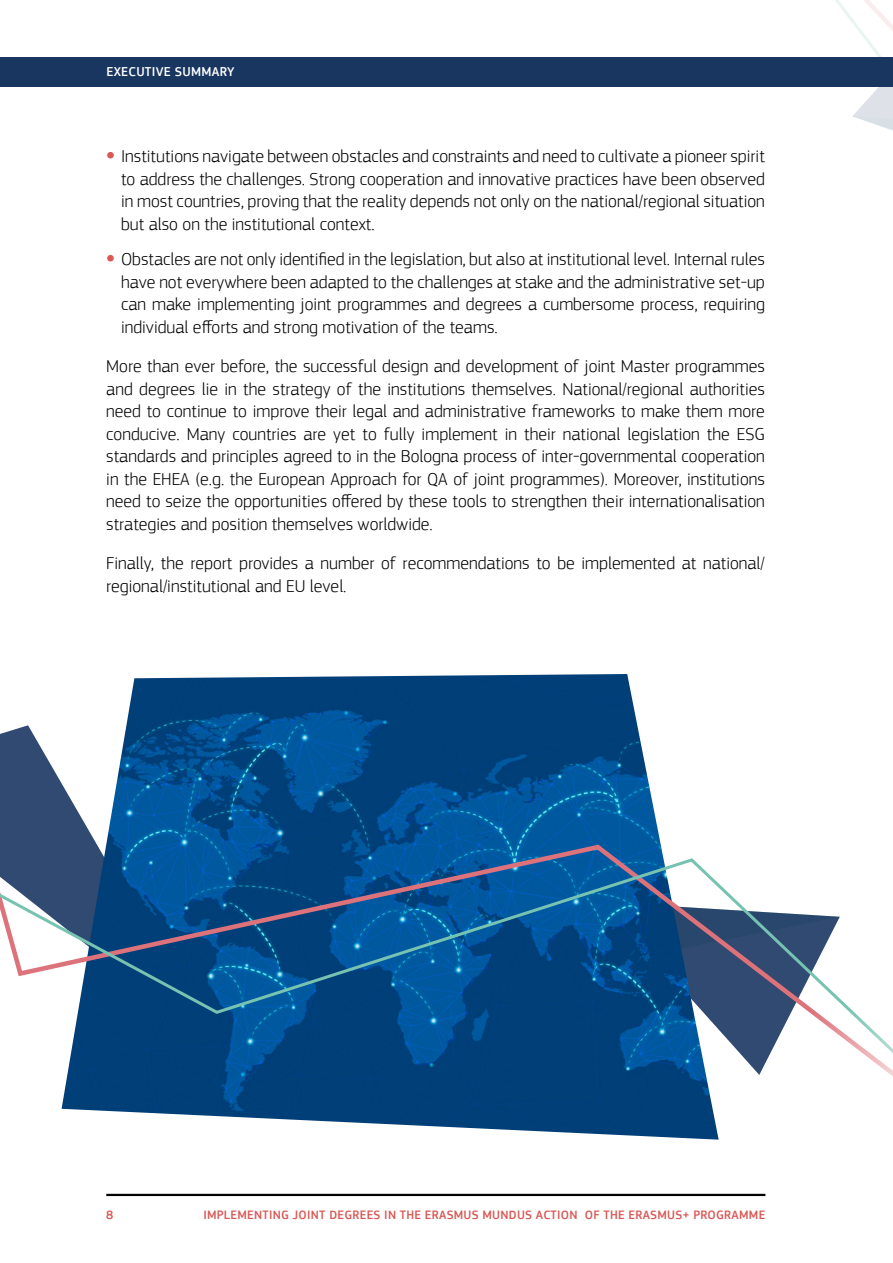
<style>
.page{position:relative;width:893px;height:1263px;background:#fff}
.page>*{position:absolute;margin:0;border:0;box-sizing:border-box;transform-origin:0 0}
.t1{font:300 18px/22.5px "EC Square Sans Pro";color:#000;text-align:justify}
.t2{font:500 13.35px "EC Square Sans Pro";letter-spacing:.02em;color:#fff}
.t3{font:500 12.6px "EC Square Sans Pro";letter-spacing:.02em;color:#d95855}
</style>
<div class="page">
<svg style="left:835px;top:0;width:58px;height:131px"></svg>
<hr style="left:106px;top:1194px;width:659px;height:2px;background:#000">
<div style="left:0;top:57px;width:893px;height:30px;background:#193661"></div>
<img style="left:62px;top:1098px;width:657px;height:42px">
<svg style="left:0;top:674px;width:656px;height:146px"></svg>
<svg style="left:0;top:820px;width:893px;height:278px"></svg>
<p class="t2" style="left:106px;top:64px;width:130px">EXECUTIVE SUMMARY</p>
<p class="t1" style="left:121px;top:145px;width:645px;text-indent:-15px"><sup>●</sup> Institutions navigate between obstacles and constraints and need to cultivate a pioneer spirit to address the challenges. Strong cooperation and innovative practices have been observed in most countries, proving that the reality depends not only on the national/regional situation but also on the institutional context.</p>
<p class="t1" style="left:121px;top:248px;width:645px;text-indent:-15px"><sup>●</sup> Obstacles are not only identified in the legislation, but also at institutional level. Internal rules have not everywhere been adapted to the challenges at stake and the administrative set-up can make implementing joint programmes and degrees a cumbersome process, requiring individual efforts and strong motivation of the teams.</p>
<p class="t1" style="left:106px;top:355px;width:660px">More than ever before, the successful design and development of joint Master programmes and degrees lie in the strategy of the institutions themselves. National/regional authorities need to continue to improve their legal and administrative frameworks to make them more conducive. Many countries are yet to fully implement in their national legislation the ESG standards and principles agreed to in the Bologna process of inter-governmental cooperation in the EHEA (e.g. the European Approach for QA of joint programmes). Moreover, institutions need to seize the opportunities offered by these tools to strengthen their internationalisation strategies and position themselves worldwide.</p>
<p class="t1" style="left:106px;top:552px;width:660px">Finally, the report provides a number of recommendations to be implemented at national/ regional/institutional and EU level.</p>
<p class="t3" style="left:106px;top:1208px;width:9px">8</p>
<p class="t3" style="left:203px;top:1208px;width:563px">IMPLEMENTING JOINT DEGREES IN THE ERASMUS MUNDUS ACTION OF THE ERASMUS+ PROGRAMME</p>
</div>
